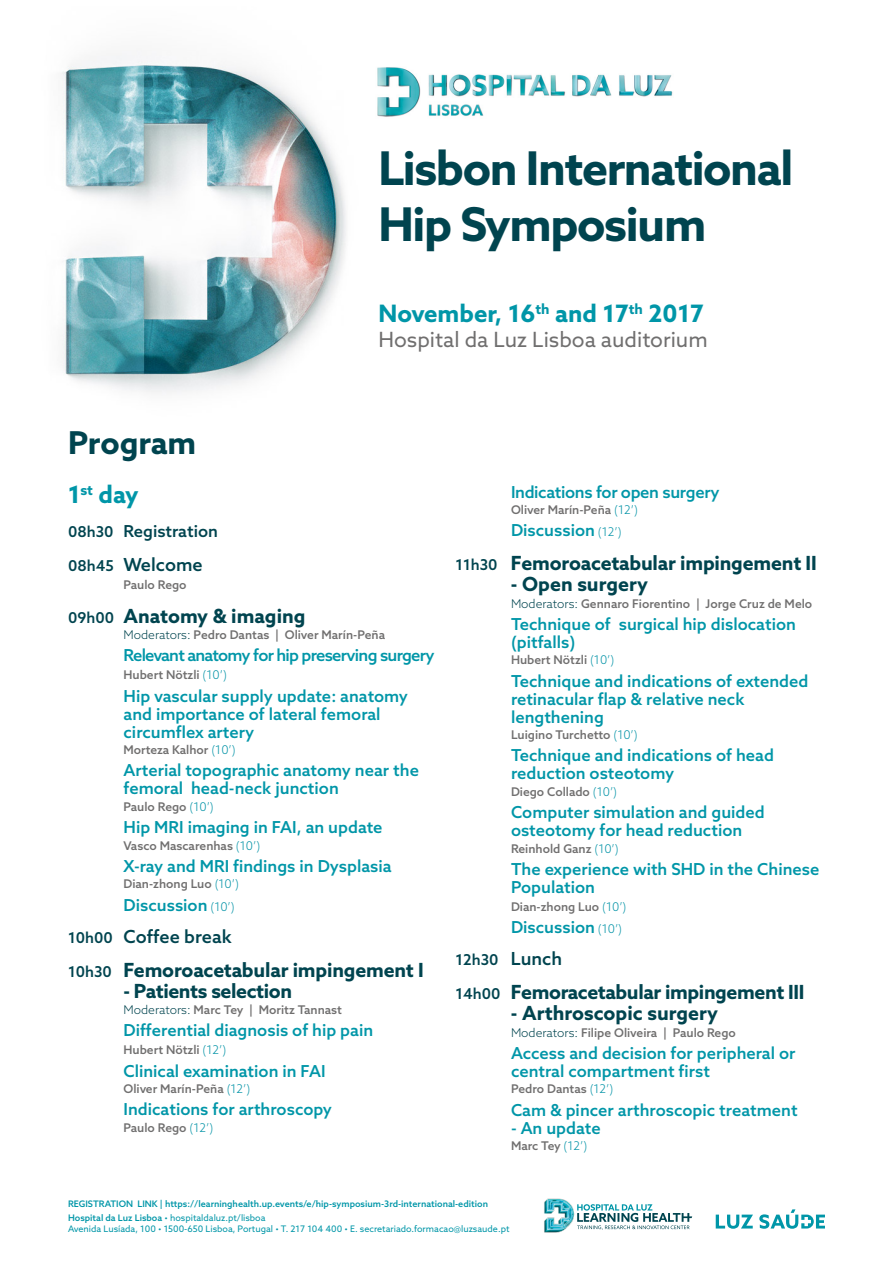
<style>
.page{position:relative;width:893px;height:1263px;background:#fff}
.page>*{position:absolute;margin:0;border:0;box-sizing:border-box;transform-origin:0 0}
.t1{font:700 46.5px/55.8px "Azo Sans";letter-spacing:-.03em;color:#00444f}
.t2{font:700 31.5px "Azo Sans";letter-spacing:-.005em;color:#00444f}
.t3{font:700 24px "Azo Sans";color:#0096a8}
.t4{font:21px "Azo Sans";color:#706f6f}
.t5{font:700 19.5px "Azo Sans";letter-spacing:-.01em;color:#00444f}
.t6{font:500 18px "Azo Sans";color:#00444f}
.t7{font:500 16.5px/18px "Azo Sans";color:#0096a8}
.t8{font:500 16.5px "Azo Sans";letter-spacing:-.045em;color:#0096a8}
.t9{font:500 16.5px "Azo Sans";letter-spacing:-.02em;color:#0096a8}
.t10{font:500 16.5px "Azo Sans";color:#00444f}
.t11{font:500 15px "Azo Sans";color:#00444f}
.t12{font:500 12px "Azo Sans";color:#706f6f}
.t13{font:500 9px/14.7px "Azo Sans";color:#0096a8}
.t14{font:9px "Azo Sans";color:#0096a8}
.s1{font-size:15px}
.s2{font-weight:500;font-size:15px}
.s3{font-weight:300;color:#00444f}
.s4{font-weight:300;color:#0092a6}
.s5{font-weight:300;font-size:12px;color:#0092a6}
.s6{font-size:18px}
.s7{font-weight:400}
</style>
<div class="page">
<img style="left:61px;top:55px;width:285px;height:338px">
<img style="left:377px;top:67px;width:296px;height:50px">
<svg style="left:716px;top:1209px;width:109px;height:20px"></svg>
<svg style="left:580px;top:1204px;width:112px;height:26px"></svg>
<img style="left:544px;top:1198px;width:36px;height:35px">
<h1 class="t1" style="left:378px;top:139px;width:416px">Lisbon International<br>Hip Symposium</h1>
<h2 class="t2" style="left:68px;top:422px;width:130px">Program</h2>
<h3 class="t3" style="left:378px;top:298px;width:327px">November, 16<sup>th</sup> and 17<sup>th</sup> 2017</h3>
<p class="t4" style="left:378px;top:326px;width:331px">Hospital da Luz Lisboa auditorium</p>
<h3 class="t3" style="left:68px;top:479px;width:72px">1<sup>st</sup> day</h3>
<p class="t10" style="left:68px;top:520px;width:151px"><span class="s1">08h30</span> Registration</p>
<p class="t6" style="left:68px;top:552px;width:136px"><span class="s1">08h45</span> Welcome</p>
<p class="t12" style="left:124px;top:577px;width:65px">Paulo Rego</p>
<p class="t5" style="left:68px;top:603px;width:239px"><span class="s2">09h00</span> Anatomy &amp; imaging</p>
<p class="t12" style="left:124px;top:627px;width:263px"><span class="s3">Moderators:</span> Pedro Dantas | Oliver Marín-Peña</p>
<p class="t8" style="left:124px;top:645px;width:313px">Relevant anatomy for hip preserving surgery</p>
<p class="t12" style="left:124px;top:667px;width:105px">Hubert Nötzli <span class="s4">(10’)</span></p>
<p class="t7" style="left:124px;top:686px;width:286px">Hip vascular supply update: anatomy and importance of lateral femoral circumflex artery</p>
<p class="t12" style="left:124px;top:742px;width:114px">Morteza Kalhor <span class="s4">(10’)</span></p>
<p class="t7" style="left:124px;top:761px;width:297px">Arterial topographic anatomy near the femoral head-neck junction</p>
<p class="t12" style="left:124px;top:799px;width:92px">Paulo Rego <span class="s4">(10’)</span></p>
<p class="t7" style="left:124px;top:818px;width:261px">Hip MRI imaging in FAI, an update</p>
<p class="t12" style="left:124px;top:837px;width:138px">Vasco Mascarenhas <span class="s4">(10’)</span></p>
<p class="t7" style="left:124px;top:857px;width:270px">X-ray and MRI findings in Dysplasia</p>
<p class="t12" style="left:124px;top:876px;width:117px">Dian-zhong Luo <span class="s4">(10’)</span></p>
<p class="t7" style="left:124px;top:895px;width:113px">Discussion <span class="s5">(10’)</span></p>
<p class="t6" style="left:68px;top:924px;width:165px"><span class="s1">10h00</span> Coffee break</p>
<p class="t5" style="left:68px;top:957px;width:357px"><span class="s2">10h30</span> Femoroacetabular impingement I</p>
<p class="t5" style="left:124px;top:978px;width:170px">- Patients selection</p>
<p class="t12" style="left:124px;top:1002px;width:220px"><span class="s3">Moderators:</span> Marc Tey | Moritz Tannast</p>
<p class="t7" style="left:124px;top:1021px;width:251px">Differential diagnosis of hip pain</p>
<p class="t12" style="left:124px;top:1042px;width:104px">Hubert Nötzli <span class="s4">(12’)</span></p>
<p class="t7" style="left:124px;top:1061px;width:203px">Clinical examination in FAI</p>
<p class="t12" style="left:124px;top:1081px;width:128px">Oliver Marín-Peña <span class="s4">(12’)</span></p>
<p class="t7" style="left:124px;top:1100px;width:210px">Indications for arthroscopy</p>
<p class="t12" style="left:124px;top:1120px;width:91px">Paulo Rego <span class="s4">(12’)</span></p>
<p class="t9" style="left:511px;top:481px;width:210px">Indications for open surgery</p>
<p class="t12" style="left:511px;top:502px;width:128px">Oliver Marín-Peña <span class="s4">(12’)</span></p>
<p class="t7" style="left:511px;top:521px;width:112px">Discussion <span class="s5">(12’)</span></p>
<p class="t5" style="left:455px;top:550px;width:363px"><span class="s2">11h30</span> Femoroacetabular impingement II</p>
<p class="t5" style="left:511px;top:571px;width:138px">- Open surgery</p>
<p class="t12" style="left:511px;top:595px;width:303px"><span class="s3">Moderators:</span> Gennaro Fiorentino | Jorge Cruz de Melo</p>
<p class="t7" style="left:511px;top:615px;width:286px">Technique of surgical hip dislocation (pitfalls)</p>
<p class="t12" style="left:511px;top:652px;width:105px">Hubert Nötzli <span class="s4">(10’)</span></p>
<p class="t7" style="left:511px;top:671px;width:299px">Technique and indications of extended retinacular flap &amp; relative neck lengthening</p>
<p class="t12" style="left:511px;top:727px;width:128px">Luigino Turchetto <span class="s4">(10’)</span></p>
<p class="t7" style="left:511px;top:746px;width:264px">Technique and indications of head reduction osteotomy</p>
<p class="t12" style="left:511px;top:784px;width:108px">Diego Collado <span class="s4">(10’)</span></p>
<p class="t7" style="left:511px;top:803px;width:255px">Computer simulation and guided osteotomy for head reduction</p>
<p class="t12" style="left:511px;top:840px;width:109px">Reinhold Ganz <span class="s4">(10’)</span></p>
<p class="t7" style="left:511px;top:860px;width:310px">The experience with SHD in the Chinese<br>Population</p>
<p class="t12" style="left:511px;top:899px;width:117px">Dian-zhong Luo <span class="s4">(10’)</span></p>
<p class="t7" style="left:511px;top:918px;width:113px">Discussion <span class="s5">(10’)</span></p>
<p class="t11" style="left:455px;top:950px;width:108px">12h30 <span class="s6">Lunch</span></p>
<p class="t5" style="left:455px;top:979px;width:350px"><span class="s2">14h00</span> Femoracetabular impingement III</p>
<p class="t5" style="left:511px;top:1000px;width:209px">- Arthroscopic surgery</p>
<p class="t12" style="left:511px;top:1024px;width:226px"><span class="s3">Moderators:</span> Filipe Oliveira | Paulo Rego</p>
<p class="t7" style="left:511px;top:1044px;width:286px">Access and decision for peripheral or central compartment first</p>
<p class="t12" style="left:511px;top:1081px;width:104px">Pedro Dantas <span class="s4">(12’)</span></p>
<p class="t7" style="left:511px;top:1100px;width:288px">Cam &amp; pincer arthroscopic treatment</p>
<p class="t7" style="left:511px;top:1118px;width:91px">- An update</p>
<p class="t12" style="left:511px;top:1138px;width:78px">Marc Tey <span class="s4">(12’)</span></p>
<p class="t13" style="left:68px;top:1196px;width:421px">REGISTRATION LINK | https://learninghealth.up.events/e/hip-symposium-3rd-international-edition<br>Hospital da Luz Lisboa <span class="s7">• hospitaldaluz.pt/lisboa</span></p>
<p class="t14" style="left:68px;top:1223px;width:443px">Avenida Lusíada, 100 • 1500-650 Lisboa, Portugal • T. 217 104 400 • E. secretariado.formacao@luzsaude.pt</p>
</div>
